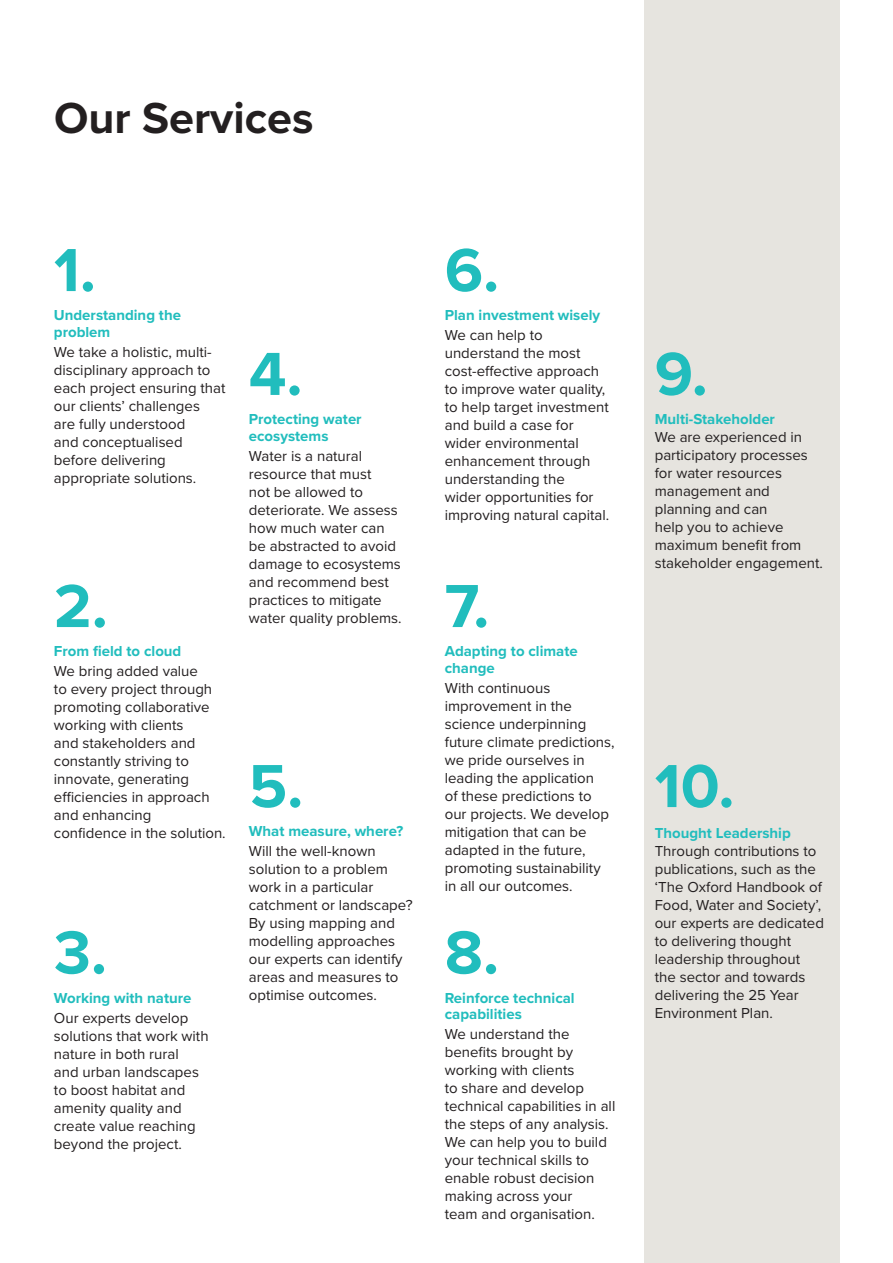
<style>
.page{position:relative;width:893px;height:1263px;background:#fff}
.page>*{position:absolute;margin:0;border:0;box-sizing:border-box;transform-origin:0 0}
.List_Numbers{font:700 63px "Proxima Nova";color:#21bdbd}
.H2_-_Story_Headline{font:700 45px "Proxima Nova";color:#231f20}
.Body_text{font:15px/18px "Proxima Nova";color:#231f20}
.List_Header{font:700 15px/16.5px "Proxima Nova";color:#21bdbd}
.Body_text-2{font:700 15px "Proxima Nova";color:#21bdbd}
</style>
<div class="page">
<div style="left:644px;top:0;width:195px;height:1263px;background:#e6e4df"></div>
<p class="H2_-_Story_Headline" style="left:54px;top:85px;width:261px">Our Services</p>
<p class="List_Numbers" style="left:54px;top:223px;width:44px">1.</p>
<p class="List_Header" style="left:54px;top:307px;width:129px">Understanding the problem</p>
<p class="Body_text" style="left:54px;top:342px;width:173px">We take a holistic, multi&shy;disciplinary approach to each project ensuring that our clients’ challenges<br>are fully understood<br>and conceptualised before delivering appropriate solutions.</p>
<p class="List_Numbers" style="left:54px;top:559px;width:55px">2.</p>
<p class="List_Header" style="left:54px;top:643px;width:129px">From field to cloud</p>
<p class="Body_text" style="left:54px;top:662px;width:173px">We bring added value<br>to every project through promoting collaborative working with clients<br>and stakeholders and constantly striving to innovate, generating efficiencies in approach and enhancing confidence in the solution.</p>
<p class="List_Numbers" style="left:54px;top:905px;width:55px">3.</p>
<p class="List_Header" style="left:54px;top:989px;width:139px">Working with nature</p>
<p class="Body_text" style="left:54px;top:1008px;width:156px">Our experts develop solutions that work with nature in both rural<br>and urban landscapes to boost habitat and amenity quality and create value reaching beyond the project.</p>
<p class="List_Numbers" style="left:249px;top:327px;width:55px">4.</p>
<p class="List_Header" style="left:249px;top:411px;width:114px">Protecting water ecosystems</p>
<p class="Body_text" style="left:249px;top:446px;width:154px">Water is a natural resource that must<br>not be allowed to deteriorate. We assess how much water can be abstracted to avoid damage to ecosystems and recommend best practices to mitigate water quality problems.</p>
<p class="List_Numbers" style="left:249px;top:739px;width:56px">5.</p>
<p class="List_Header" style="left:249px;top:823px;width:156px">What measure, where?</p>
<p class="Body_text" style="left:249px;top:842px;width:165px">Will the well-known solution to a problem work in a particular catchment or landscape?<br>By using mapping and modelling approaches our experts can identify areas and measures to optimise outcomes.</p>
<p class="List_Numbers" style="left:445px;top:223px;width:56px">6.</p>
<p class="List_Header" style="left:445px;top:307px;width:157px">Plan investment wisely</p>
<p class="Body_text" style="left:445px;top:326px;width:166px">We can help to understand the most cost-effective approach to improve water quality, to help target investment and build a case for wider environmental enhancement through understanding the<br>wider opportunities for improving natural capital.</p>
<p class="List_Numbers" style="left:445px;top:559px;width:46px">7.</p>
<p class="List_Header" style="left:445px;top:643px;width:135px">Adapting to climate change</p>
<p class="Body_text" style="left:445px;top:678px;width:171px">With continuous improvement in the science underpinning future climate predictions, we pride ourselves in leading the application<br>of these predictions to our projects. We develop mitigation that can be adapted in the future, promoting sustainability in all our outcomes.</p>
<p class="List_Numbers" style="left:445px;top:905px;width:56px">8.</p>
<p class="List_Header" style="left:445px;top:989px;width:131px">Reinforce technical capabilities</p>
<p class="Body_text" style="left:445px;top:1025px;width:172px">We understand the benefits brought by working with clients<br>to share and develop technical capabilities in all the steps of any analysis.<br>We can help you to build your technical skills to enable robust decision making across your<br>team and organisation.</p>
<p class="List_Numbers" style="left:655px;top:327px;width:55px">9.</p>
<p class="Body_text-2" style="left:655px;top:408px;width:122px">Multi-Stakeholder</p>
<p class="Body_text" style="left:655px;top:427px;width:170px">We are experienced in participatory processes for water resources management and planning and can<br>help you to achieve maximum benefit from stakeholder engagement.</p>
<p class="List_Numbers" style="left:655px;top:739px;width:81px">10.</p>
<p class="Body_text-2" style="left:655px;top:822px;width:138px">Thought Leadership</p>
<p class="Body_text" style="left:655px;top:841px;width:171px">Through contributions to publications, such as the ‘The Oxford Handbook of<br>Food, Water and Society’, our experts are dedicated to delivering thought leadership throughout the sector and towards delivering the 25 Year<br>Environment Plan.</p>
</div>
